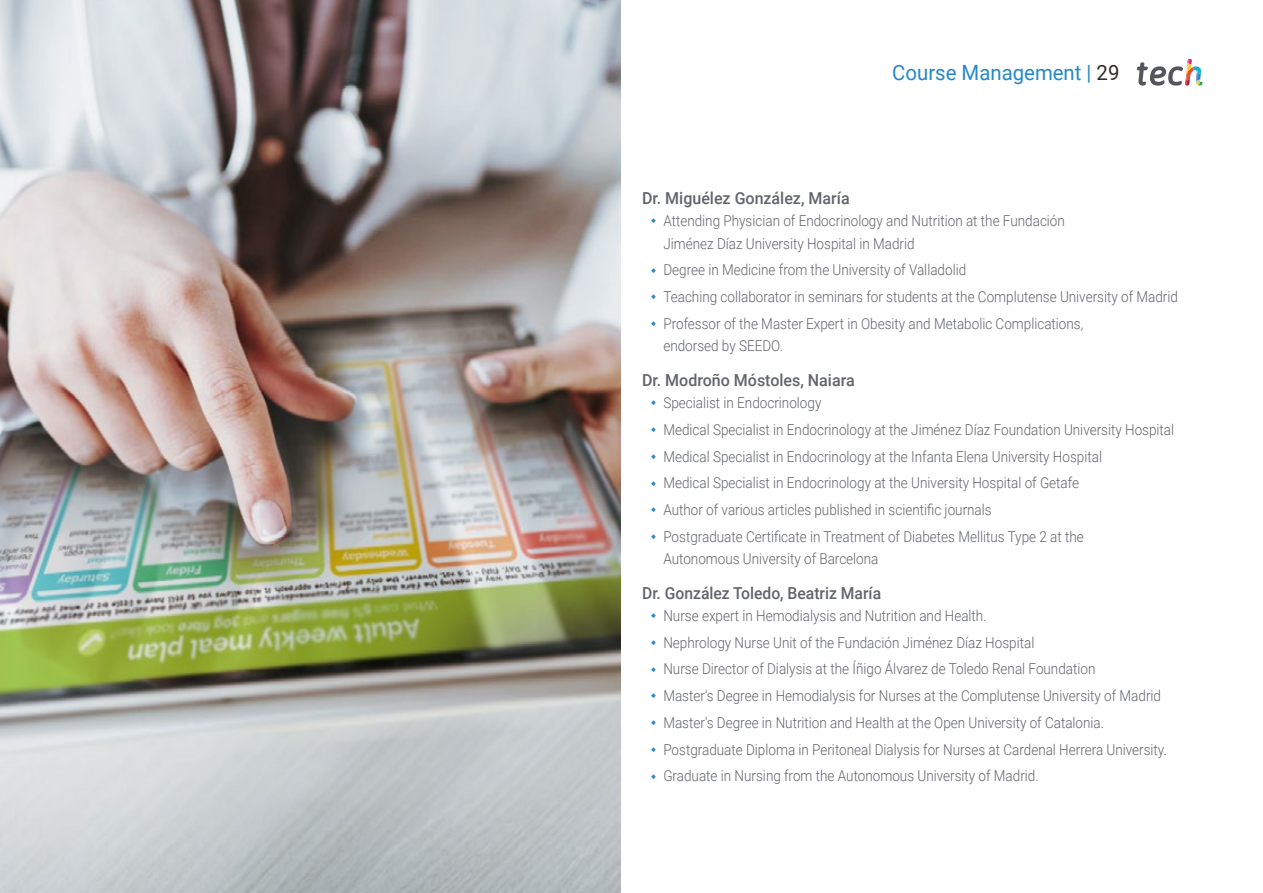
<style>
.page{position:relative;width:1263px;height:893px;background:#fff}
.page>*{position:absolute;margin:0;border:0;box-sizing:border-box;transform-origin:0 0}
.t1{font:21px "Roboto";color:#2488c9}
.t2{font:500 16.5px "Roboto";color:#61646a}
.t3{font:500 16.5px "Roboto";color:#61646a;scale:.95 1}
.t4{font:300 15px/26.7px "Roboto";color:#61646a;scale:.9 1}
.s1{color:#312e20}
</style>
<div class="page">
<img style="left:0;top:0;width:621px;height:893px">
<svg style="left:1137px;top:59px;width:65px;height:27px"></svg>
<h1 class="t1" style="left:892px;top:57px;width:229px">Course Management | <span class="s1">29</span></h1>
<p class="t2" style="left:642px;top:186px;width:209px">Dr. Miguélez González, María</p>
<p class="t4" style="left:663px;top:209px;width:448px;line-height:22.5px">Attending Physician of Endocrinology and Nutrition at the Fundación<br>Jiménez Díaz University Hospital in Madrid</p>
<p class="t4" style="left:663px;top:256px;width:573px">Degree in Medicine from the University of Valladolid<br>Teaching collaborator in seminars for students at the Complutense University of Madrid<br>Professor of the Master Expert in Obesity and Metabolic Complications,</p>
<p class="t4" style="left:663px;top:332px;width:134px">endorsed by SEEDO.</p>
<p class="t2" style="left:642px;top:368px;width:214px">Dr. Modroño Móstoles, Naiara</p>
<p class="t4" style="left:663px;top:389px;width:569px">Specialist in Endocrinology<br>Medical Specialist in Endocrinology at the Jiménez Díaz Foundation University Hospital Medical Specialist in Endocrinology at the Infanta Elena University Hospital<br>Medical Specialist in Endocrinology at the University Hospital of Getafe<br>Author of various articles published in scientific journals<br>Postgraduate Certificate in Treatment of Diabetes Mellitus Type 2 at the</p>
<p class="t4" style="left:663px;top:545px;width:241px">Autonomous University of Barcelona</p>
<p class="t3" style="left:642px;top:581px;width:253px">Dr. González Toledo, Beatriz María</p>
<p class="t4" style="left:663px;top:602px;width:561px">Nurse expert in Hemodialysis and Nutrition and Health.<br>Nephrology Nurse Unit of the Fundación Jiménez Díaz Hospital<br>Nurse Director of Dialysis at the Íñigo Álvarez de Toledo Renal Foundation<br>Master's Degree in Hemodialysis for Nurses at the Complutense University of Madrid Master's Degree in Nutrition and Health at the Open University of Catalonia.<br>Postgraduate Diploma in Peritoneal Dialysis for Nurses at Cardenal Herrera University.<br>Graduate in Nursing from the Autonomous University of Madrid.</p>
</div>
